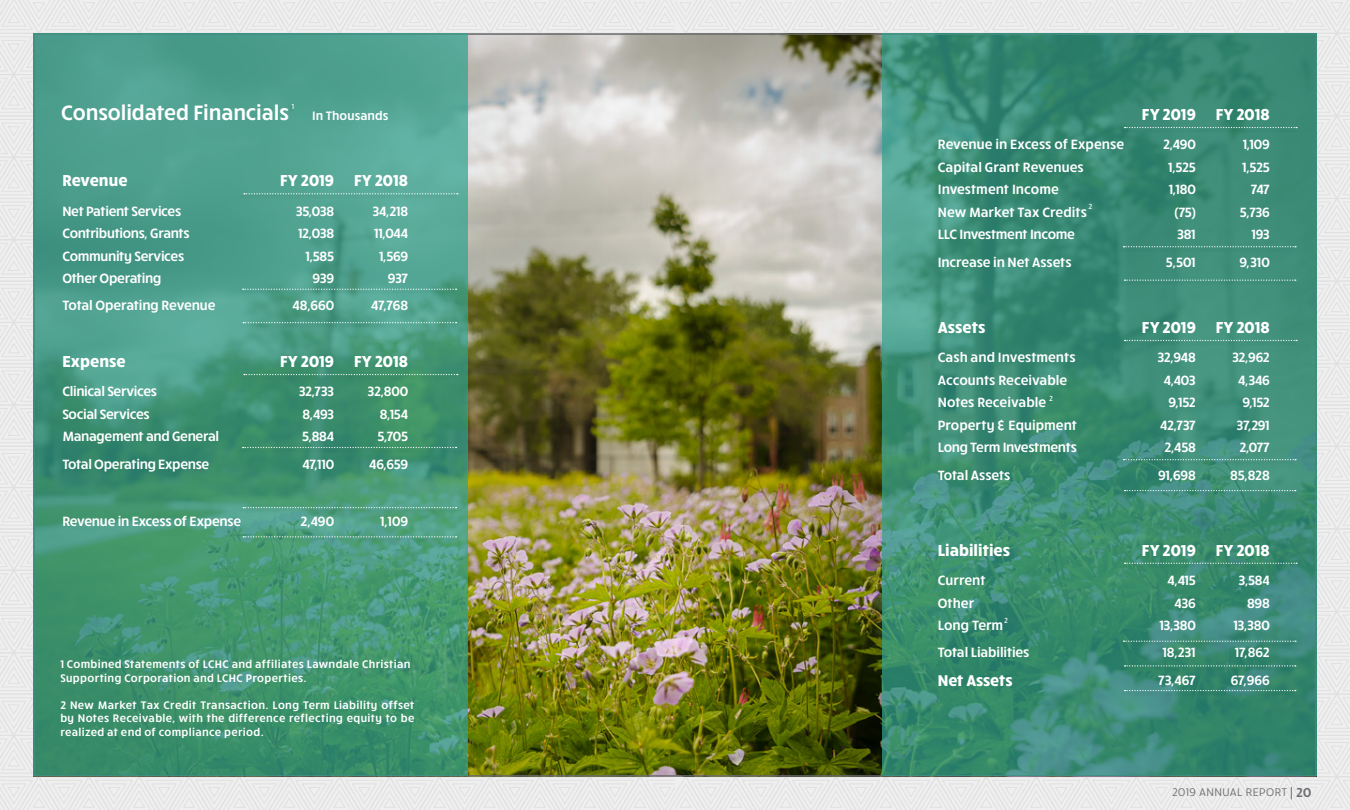
<style>
.page{position:relative;width:1350px;height:810px;background:#fff}
.page>*{position:absolute;margin:0;border:0;box-sizing:border-box;transform-origin:0 0}
.t1{font:600 21.25px "Ruck Sack";letter-spacing:-.005em;color:#fff}
.t2{font:700 16.25px "Ruck Sack";color:#fff}
.t3{font:700 16px "Ruck Sack";letter-spacing:-.01em;color:#fff}
.t4{font:600 13.75px/22.5px "Ruck Sack";letter-spacing:-.02em;color:#fff}
.t5{font:600 13.75px/22.5px "Ruck Sack";color:#fff}
.t6{font:600 12.5px "Ruck Sack";letter-spacing:.005em;color:#fff}
.t7{font:11.38px "Ruck Sack";letter-spacing:.035em;color:#6d6e71}
.t8{font:600 11.25px/13.5px "Ruck Sack";letter-spacing:.025em;color:#fff}
.t9{font:500 7.5px "Ruck Sack";color:#fff}
.s1{font-weight:600;font-size:13.25px}
</style>
<div class="page">
<img style="left:0;top:0;width:1350px;height:810px">
<p class="t9" style="left:292px;top:101px;width:4px">1</p>
<h1 class="t1" style="left:61px;top:98px;width:229px">Consolidated Financials</h1>
<p class="t6" style="left:312px;top:107px;width:78px">In Thousands</p>
<p class="t2" style="left:62px;top:169px;width:67px">Revenue</p>
<p class="t4" style="left:62px;top:199px;width:129px">Net Patient Services<br>Contributions, Grants<br>Community Services<br>Other Operating</p>
<p class="t4" style="left:62px;top:293px;width:155px">Total Operating Revenue</p>
<p class="t2" style="left:62px;top:350px;width:65px">Expense</p>
<p class="t4" style="left:62px;top:380px;width:158px">Clinical Services<br>Social Services<br>Management and General</p>
<p class="t4" style="left:62px;top:453px;width:149px">Total Operating Expense</p>
<p class="t4" style="left:62px;top:509px;width:180px">Revenue in Excess of Expense</p>
<p class="t2" style="left:280px;top:169px;width:129px">FY 2019 FY 2018</p>
<p class="t4" style="left:296px;top:199px;width:40px">35,038</p>
<p class="t4" style="left:373px;top:199px;width:37px">34,218</p>
<p class="t4" style="left:298px;top:221px;width:37px">12,038</p>
<p class="t4" style="left:374px;top:221px;width:35px">11,044</p>
<p class="t4" style="left:306px;top:244px;width:30px">1,585</p>
<p class="t4" style="left:379px;top:244px;width:31px">1,569</p>
<p class="t4" style="left:313px;top:266px;width:23px">939</p>
<p class="t4" style="left:388px;top:266px;width:22px">937</p>
<p class="t4" style="left:293px;top:293px;width:43px">48,660</p>
<p class="t4" style="left:371px;top:293px;width:38px">47,768</p>
<p class="t2" style="left:280px;top:350px;width:129px">FY 2019 FY 2018</p>
<p class="t4" style="left:299px;top:380px;width:37px">32,733</p>
<p class="t4" style="left:368px;top:380px;width:42px">32,800</p>
<p class="t4" style="left:303px;top:402px;width:33px">8,493</p>
<p class="t4" style="left:380px;top:402px;width:30px">8,154</p>
<p class="t4" style="left:302px;top:425px;width:34px">5,884</p>
<p class="t4" style="left:377px;top:425px;width:32px">5,705</p>
<p class="t4" style="left:303px;top:453px;width:33px">47,110</p>
<p class="t4" style="left:369px;top:453px;width:40px">46,659</p>
<p class="t4" style="left:300px;top:509px;width:35px">2,490</p>
<p class="t4" style="left:380px;top:509px;width:29px">1,109</p>
<p class="t8" style="left:60px;top:657px;width:352px">1 Combined Statements of LCHC and affiliates Lawndale Christian<br>Supporting Corporation and LCHC Properties.</p>
<p class="t8" style="left:60px;top:697px;width:356px;text-align:justify">2 New Market Tax Credit Transaction. Long Term Liability offset by Notes Receivable, with the difference reflecting equity to be realized at end of compliance period.</p>
<p class="t5" style="left:938px;top:132px;width:188px">Revenue in Excess of Expense<br>Capital Grant Revenues<br>Investment Income<br>New Market Tax Credits<br>LLC Investment Income</p>
<p class="t4" style="left:938px;top:250px;width:135px">Increase in Net Assets</p>
<p class="t9" style="left:1089px;top:201px;width:5px">2</p>
<p class="t2" style="left:1142px;top:103px;width:129px">FY 2019 FY 2018</p>
<p class="t4" style="left:1163px;top:132px;width:34px">2,490</p>
<p class="t4" style="left:1243px;top:132px;width:29px">1,109</p>
<p class="t4" style="left:1168px;top:155px;width:29px">1,525</p>
<p class="t4" style="left:1242px;top:155px;width:29px">1,525</p>
<p class="t4" style="left:1169px;top:177px;width:29px">1,180</p>
<p class="t4" style="left:1251px;top:177px;width:20px">747</p>
<p class="t4" style="left:1175px;top:200px;width:23px">(75)</p>
<p class="t4" style="left:1240px;top:200px;width:31px">5,736</p>
<p class="t4" style="left:1177px;top:222px;width:20px">381</p>
<p class="t4" style="left:1251px;top:222px;width:20px">193</p>
<p class="t4" style="left:1166px;top:250px;width:31px">5,501</p>
<p class="t4" style="left:1240px;top:250px;width:32px">9,310</p>
<p class="t2" style="left:938px;top:316px;width:49px">Assets</p>
<p class="t5" style="left:938px;top:345px;width:141px">Cash and Investments<br>Accounts Receivable<br>Notes Receivable<br>Property &amp; Equipment<br>Long Term Investments</p>
<p class="t4" style="left:938px;top:463px;width:74px">Total Assets</p>
<p class="t9" style="left:1049px;top:393px;width:5px">2</p>
<p class="t2" style="left:1142px;top:316px;width:129px">FY 2019 FY 2018</p>
<p class="t4" style="left:1157px;top:345px;width:40px">32,948</p>
<p class="t4" style="left:1232px;top:345px;width:39px">32,962</p>
<p class="t4" style="left:1164px;top:368px;width:34px">4,403</p>
<p class="t4" style="left:1238px;top:368px;width:33px">4,346</p>
<p class="t4" style="left:1169px;top:390px;width:29px">9,152</p>
<p class="t4" style="left:1243px;top:390px;width:29px">9,152</p>
<p class="t4" style="left:1160px;top:413px;width:37px">42,737</p>
<p class="t4" style="left:1237px;top:413px;width:35px">37,291</p>
<p class="t4" style="left:1164px;top:435px;width:33px">2,458</p>
<p class="t4" style="left:1239px;top:435px;width:32px">2,077</p>
<p class="t4" style="left:1158px;top:463px;width:39px">91,698</p>
<p class="t4" style="left:1230px;top:463px;width:41px">85,828</p>
<p class="t2" style="left:938px;top:539px;width:74px">Liabilities</p>
<p class="t5" style="left:938px;top:568px;width:67px">Current<br>Other<br>Long Term</p>
<p class="t4" style="left:938px;top:640px;width:93px">Total Liabilities</p>
<p class="t3" style="left:938px;top:670px;width:76px">Net Assets</p>
<p class="t9" style="left:1004px;top:616px;width:5px">2</p>
<p class="t2" style="left:1142px;top:539px;width:129px">FY 2019 FY 2018</p>
<p class="t4" style="left:1168px;top:568px;width:30px">4,415</p>
<p class="t4" style="left:1239px;top:568px;width:33px">3,584</p>
<p class="t4" style="left:1175px;top:591px;width:23px">436</p>
<p class="t4" style="left:1247px;top:591px;width:24px">898</p>
<p class="t4" style="left:1159px;top:613px;width:38px">13,380</p>
<p class="t4" style="left:1233px;top:613px;width:38px">13,380</p>
<p class="t4" style="left:1162px;top:640px;width:35px">18,231</p>
<p class="t4" style="left:1235px;top:640px;width:36px">17,862</p>
<p class="t4" style="left:1158px;top:669px;width:39px">73,467</p>
<p class="t4" style="left:1231px;top:669px;width:40px">67,966</p>
<p class="t7" style="left:1172px;top:785px;width:141px">2019 ANNUAL REPORT <span class="s1">20</span></p>
</div>
